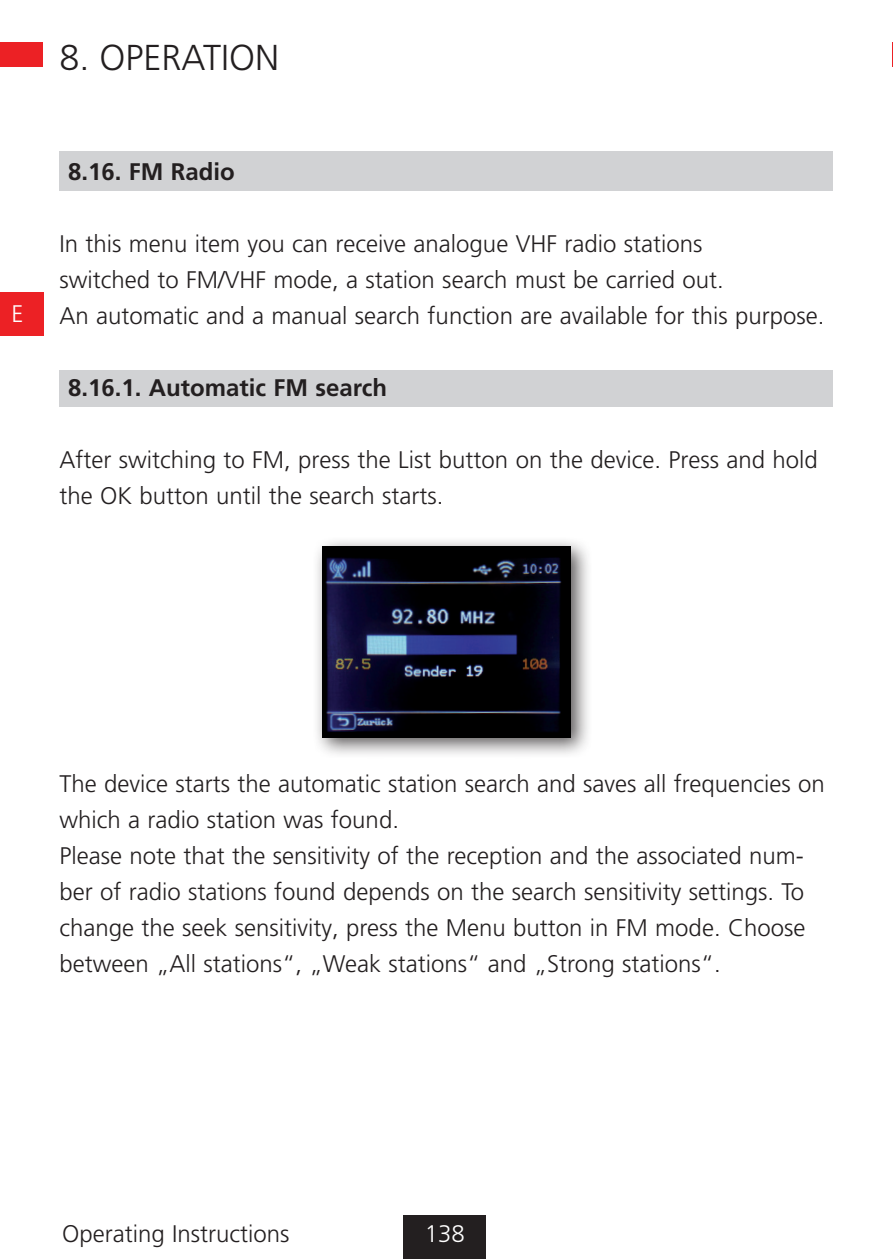
<style>
.page{position:relative;width:893px;height:1259px;background:#fff}
.page>*{position:absolute;margin:0;border:0;box-sizing:border-box;transform-origin:0 0}
.t1{font:300 36px "Frutiger LT Pro";color:#231f20}
.t2{font:300 24px/36px "Frutiger LT Pro";color:#231f20}
.t3{font:700 24px "Frutiger LT Pro";color:#231f20}
.t4{font:300 24px "Frutiger LT Pro";color:#fff}
</style>
<div class="page">
<div style="left:0;top:293px;width:43px;height:43px;background:#ec2125"></div>
<div style="left:403px;top:1215px;width:83px;height:44px;background:#231f20"></div>
<div style="left:0;top:43px;width:43px;height:24px;background:#ec2125"></div>
<div style="left:60px;top:151px;width:773px;height:40px;background:#d1d2d4"></div>
<div style="left:60px;top:369px;width:773px;height:37px;background:#d1d2d4"></div>
<div style="left:312px;top:536px;width:281px;height:223px;background:#231f20;opacity:.75"></div>
<img style="left:322px;top:546px;width:248px;height:191px">
<p class="t4" style="left:12px;top:300px;width:13px">E</p>
<h1 class="t1" style="left:60px;top:36px;width:221px">8. OPERATION</h1>
<p class="t3" style="left:68px;top:158px;width:168px">8.16. FM Radio</p>
<p class="t2" style="left:60px;top:226px;width:766px">In this menu item you can receive analogue VHF radio stations<br>switched to FM/VHF mode, a station search must be carried out.<br>An automatic and a manual search function are available for this purpose.</p>
<p class="t3" style="left:68px;top:374px;width:320px">8.16.1. Automatic FM search</p>
<p class="t2" style="left:60px;top:442px;width:760px">After switching to FM, press the List button on the device. Press and hold the OK button until the search starts.</p>
<p class="t2" style="left:60px;top:766px;width:767px">The device starts the automatic station search and saves all frequencies on which a radio station was found.<br>Please note that the sensitivity of the reception and the associated num&shy;ber of radio stations found depends on the search sensitivity settings. To change the seek sensitivity, press the Menu button in FM mode. Choose between „All stations“, „Weak stations“ and „Strong stations“.</p>
<p class="t2" style="left:62px;top:1216px;width:229px">Operating Instructions</p>
<p class="t4" style="left:425px;top:1220px;width:42px">138</p>
</div>
